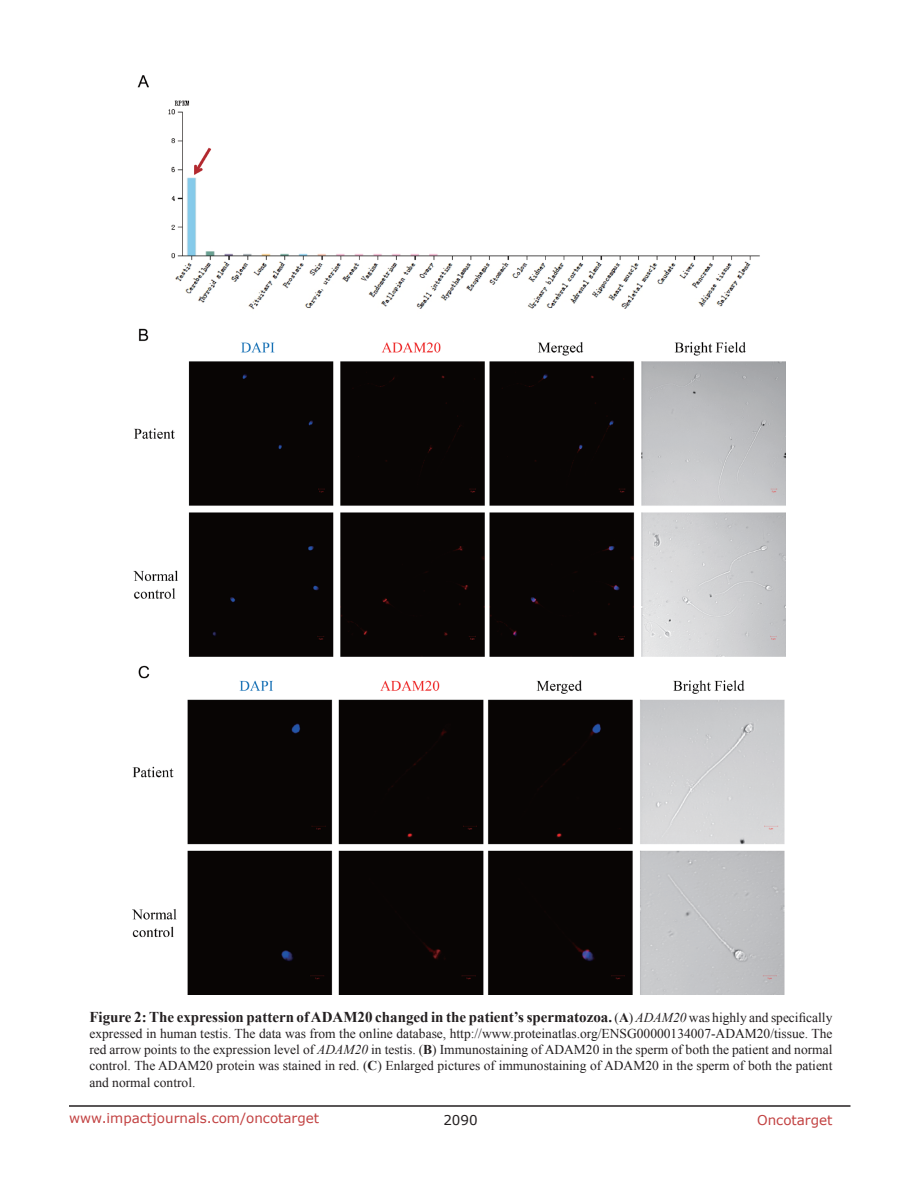
<style>
.page{position:relative;width:918px;height:1188px;background:#fff}
.page>*{position:absolute;margin:0;border:0;box-sizing:border-box;transform-origin:0 0}
.Figuretrx{font:700 15px "Times New Roman";color:#231f20}
.Figuretrx-2{font:13.5px/16.2px "Times New Roman";color:#231f20;text-align:justify}
.t1{font:13.5px "Verdana";color:#c24141}
.t2{font:13.5px "Verdana";color:#231f20}
.s1{font-weight:400;font-size:13.5px}
.s2{font-size:13.5px}
.s3{font-weight:400;font-style:italic;font-size:13.5px}
.s4{font-style:italic}
.s5{font-weight:700}
</style>
<div class="page">
<hr style="left:69px;top:1105px;width:781px;height:2px;background:#231f20">
<img style="left:133px;top:75px;width:652px;height:920px">
<p class="Figuretrx" style="left:89px;top:1006px;width:745px">Figure 2: The expression pattern of ADAM20 changed in the patient’s spermatozoa. <span class="s1">(</span><span class="s2">A</span><span class="s1">)</span> <span class="s3">ADAM20</span> <span class="s1">was highly and specifically</span></p>
<p class="Figuretrx-2" style="left:89px;top:1025px;width:745px">expressed in human testis. The data was from the online database, http://www.proteinatlas.org/ENSG00000134007-ADAM20/tissue. The red arrow points to the expression level of <span class="s4">ADAM20</span> in testis. (<span class="s5">B</span>) Immunostaining of ADAM20 in the sperm of both the patient and normal control. The ADAM20 protein was stained in red. (<span class="s5">C</span>) Enlarged pictures of immunostaining of ADAM20 in the sperm of both the patient and normal control.</p>
<p class="t1" style="left:69px;top:1109px;width:252px">www.impactjournals.com/oncotarget</p>
<p class="t2" style="left:443px;top:1111px;width:36px">2090</p>
<p class="t1" style="left:757px;top:1111px;width:77px">Oncotarget</p>
</div>
